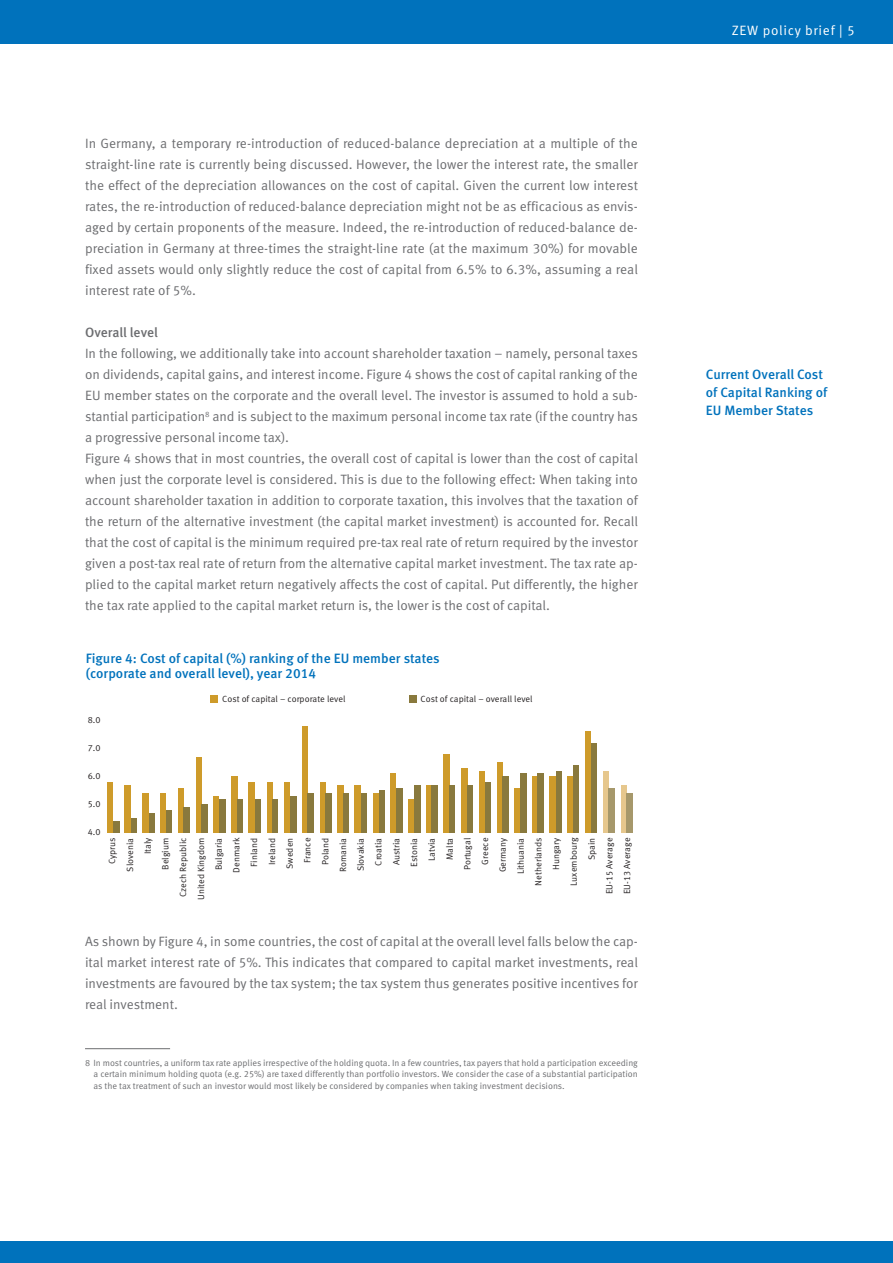
<style>
.page{position:relative;width:893px;height:1263px;background:#fff}
.page>*{position:absolute;margin:0;border:0;box-sizing:border-box;transform-origin:0 0}
.t1{font:13.5px/21px "Meta Pro";letter-spacing:-.005em;color:#6c6d70;text-align:justify}
.t2{font:500 13.5px/18px "Meta Pro";color:#0072bc}
.t3{font:13.5px "Meta Pro";letter-spacing:.05em;color:#fff}
.t4{font:500 13.5px "Meta Pro";letter-spacing:-.005em;color:#6c6d70}
.t5{font:9px/11.2px "Meta Pro";color:#6c6d70;text-align:justify}
.t6{font:9px/17.7px "Meta Pro";color:#231f20;text-align:right}
</style>
<div class="page">
<div style="left:0;top:1242px;width:893px;height:21px;background:#0072bc"></div>
<div style="left:0;top:0;width:893px;height:43px;background:#0072bc"></div>
<div style="left:107px;top:782px;width:6px;height:50px;background:#ce9b2a"></div>
<div style="left:113px;top:821px;width:6px;height:11px;background:#89793d"></div>
<div style="left:125px;top:785px;width:6px;height:47px;background:#ce9b2a"></div>
<div style="left:131px;top:818px;width:6px;height:14px;background:#89793d"></div>
<div style="left:142px;top:793px;width:7px;height:39px;background:#ce9b2a"></div>
<div style="left:149px;top:813px;width:5px;height:19px;background:#89793d"></div>
<div style="left:160px;top:793px;width:6px;height:39px;background:#ce9b2a"></div>
<div style="left:166px;top:810px;width:6px;height:22px;background:#89793d"></div>
<div style="left:178px;top:787px;width:6px;height:45px;background:#ce9b2a"></div>
<div style="left:184px;top:807px;width:6px;height:25px;background:#89793d"></div>
<div style="left:196px;top:757px;width:6px;height:75px;background:#ce9b2a"></div>
<div style="left:202px;top:804px;width:6px;height:28px;background:#89793d"></div>
<div style="left:213px;top:796px;width:6px;height:36px;background:#ce9b2a"></div>
<div style="left:219px;top:799px;width:6px;height:33px;background:#89793d"></div>
<div style="left:231px;top:776px;width:6px;height:56px;background:#ce9b2a"></div>
<div style="left:237px;top:799px;width:6px;height:33px;background:#89793d"></div>
<div style="left:249px;top:782px;width:6px;height:50px;background:#ce9b2a"></div>
<div style="left:255px;top:799px;width:6px;height:33px;background:#89793d"></div>
<div style="left:267px;top:782px;width:5px;height:50px;background:#ce9b2a"></div>
<div style="left:272px;top:799px;width:6px;height:33px;background:#89793d"></div>
<div style="left:284px;top:782px;width:6px;height:50px;background:#ce9b2a"></div>
<div style="left:290px;top:796px;width:6px;height:36px;background:#89793d"></div>
<div style="left:302px;top:726px;width:6px;height:106px;background:#ce9b2a"></div>
<div style="left:308px;top:793px;width:6px;height:39px;background:#89793d"></div>
<div style="left:320px;top:782px;width:5px;height:50px;background:#ce9b2a"></div>
<div style="left:325px;top:793px;width:6px;height:39px;background:#89793d"></div>
<div style="left:337px;top:785px;width:6px;height:47px;background:#ce9b2a"></div>
<div style="left:343px;top:793px;width:6px;height:39px;background:#89793d"></div>
<div style="left:355px;top:785px;width:6px;height:47px;background:#ce9b2a"></div>
<div style="left:361px;top:793px;width:6px;height:39px;background:#89793d"></div>
<div style="left:373px;top:793px;width:6px;height:39px;background:#ce9b2a"></div>
<div style="left:379px;top:790px;width:5px;height:42px;background:#89793d"></div>
<div style="left:391px;top:773px;width:5px;height:59px;background:#ce9b2a"></div>
<div style="left:396px;top:787px;width:6px;height:45px;background:#89793d"></div>
<div style="left:408px;top:799px;width:6px;height:33px;background:#ce9b2a"></div>
<div style="left:414px;top:785px;width:6px;height:47px;background:#89793d"></div>
<div style="left:426px;top:785px;width:6px;height:47px;background:#ce9b2a"></div>
<div style="left:432px;top:785px;width:6px;height:47px;background:#89793d"></div>
<div style="left:443px;top:754px;width:7px;height:78px;background:#ce9b2a"></div>
<div style="left:450px;top:785px;width:5px;height:47px;background:#89793d"></div>
<div style="left:461px;top:768px;width:6px;height:64px;background:#ce9b2a"></div>
<div style="left:467px;top:785px;width:6px;height:47px;background:#89793d"></div>
<div style="left:479px;top:771px;width:6px;height:61px;background:#ce9b2a"></div>
<div style="left:485px;top:782px;width:6px;height:50px;background:#89793d"></div>
<div style="left:497px;top:762px;width:5px;height:70px;background:#ce9b2a"></div>
<div style="left:502px;top:776px;width:7px;height:56px;background:#89793d"></div>
<div style="left:514px;top:787px;width:6px;height:45px;background:#ce9b2a"></div>
<div style="left:520px;top:773px;width:6px;height:59px;background:#89793d"></div>
<div style="left:532px;top:776px;width:6px;height:56px;background:#ce9b2a"></div>
<div style="left:538px;top:773px;width:6px;height:59px;background:#89793d"></div>
<div style="left:550px;top:776px;width:6px;height:56px;background:#ce9b2a"></div>
<div style="left:556px;top:771px;width:6px;height:61px;background:#89793d"></div>
<div style="left:567px;top:776px;width:6px;height:56px;background:#ce9b2a"></div>
<div style="left:573px;top:765px;width:6px;height:67px;background:#89793d"></div>
<div style="left:585px;top:731px;width:6px;height:101px;background:#ce9b2a"></div>
<div style="left:591px;top:742px;width:6px;height:90px;background:#89793d"></div>
<div style="left:603px;top:771px;width:6px;height:61px;background:#e6c78d"></div>
<div style="left:609px;top:787px;width:6px;height:45px;background:#a6986b"></div>
<div style="left:621px;top:785px;width:5px;height:47px;background:#e6c78d"></div>
<div style="left:626px;top:793px;width:6px;height:39px;background:#a6986b"></div>
<div style="left:210px;top:696px;width:8px;height:7px;background:#ce9b2a"></div>
<div style="left:409px;top:696px;width:7px;height:7px;background:#89793d"></div>
<hr style="left:85px;top:1048px;width:85px;height:1px;background:#6c6d70">
<p class="t1" style="left:85px;top:133px;width:554px">In Germany, a temporary re-introduction of reduced-balance depreciation at a multiple of the straight-line rate is currently being discussed. However, the lower the interest rate, the smaller the effect of the depreciation allowances on the cost of capital. Given the current low interest rates, the re-introduction of reduced-balance depreciation might not be as efficacious as envis&shy;aged by certain proponents of the measure. Indeed, the re-introduction of reduced-balance de&shy;preciation in Germany at three-times the straight-line rate (at the maximum 30%) for movable fixed assets would only slightly reduce the cost of capital from 6.5% to 6.3%, assuming a real interest rate of 5%.</p>
<p class="t4" style="left:85px;top:324px;width:74px">Overall level</p>
<p class="t1" style="left:85px;top:343px;width:554px;text-align:left">In the following, we additionally take into account shareholder taxation – namely, personal taxes on dividends, capital gains, and interest income. Figure 4 shows the cost of capital ranking of the EU member states on the corporate and the overall level. The investor is assumed to hold a sub&shy;stantial participation<sup>8</sup> and is subject to the maximum personal income tax rate (if the country has a progressive personal income tax).<br>Figure 4 shows that in most countries, the overall cost of capital is lower than the cost of capital when just the corporate level is considered. This is due to the following effect: When taking into account shareholder taxation in addition to corporate taxation, this involves that the taxation of the return of the alternative investment (the capital market investment) is accounted for. Recall that the cost of capital is the minimum required pre-tax real rate of return required by the investor given a post-tax real rate of return from the alternative capital market investment. The tax rate ap&shy;plied to the capital market return negatively affects the cost of capital. Put differently, the higher the tax rate applied to the capital market return is, the lower is the cost of capital.</p>
<p class="t2" style="left:86px;top:651px;width:355px;line-height:15px">Figure 4: Cost of capital (%) ranking of the EU member states (corporate and overall level), year 2014</p>
<p class="t6" style="left:88px;top:711px;width:14px">8.0</p>
<p class="t6" style="left:88px;top:739px;width:14px">7.0</p>
<p class="t6" style="left:88px;top:767px;width:14px">6.0</p>
<p class="t6" style="left:88px;top:795px;width:14px">5.0</p>
<p class="t6" style="left:88px;top:824px;width:14px">4.0</p>
<p class="t6" style="left:222px;top:691px;width:125px">Cost of capital – corporate level</p>
<p class="t6" style="left:421px;top:691px;width:114px">Cost of capital – overall level</p>
<p class="t6" style="left:104px;top:900px;width:64px;rotate:-90deg">Cyprus<br>Slovenia<br>Italy<br>Belgium<br>Czech Republic<br>United Kingdom<br>Bulgaria<br>Denmark<br>Finland<br>Ireland<br>Sweden<br>France<br>Poland<br>Romania<br>Slovakia<br>Croatia<br>Austria<br>Estonia<br>Latvia<br>Malta<br>Portugal<br>Greece<br>Germany<br>Lithuania<br>Netherlands<br>Hungary<br>Luxembourg<br>Spain<br>EU-15 Average<br>EU-13 Average</p>
<p class="t1" style="left:85px;top:931px;width:554px">As shown by Figure 4, in some countries, the cost of capital at the overall level falls below the cap&shy;ital market interest rate of 5%. This indicates that compared to capital market investments, real investments are favoured by the tax system; the tax system thus generates positive incentives for real investment.</p>
<p class="t5" style="left:94px;top:1057px;width:546px;text-indent:-9px">8 In most countries, a uniform tax rate applies irrespective of the holding quota. In a few countries, tax payers that hold a participation exceeding a certain minimum holding quota (e.g. 25%) are taxed differently than portfolio investors. We consider the case of a substantial participation as the tax treatment of such an investor would most likely be considered by companies when taking investment decisions.</p>
<p class="t3" style="left:739px;top:21px;width:117px">ZEWpolicybrief | 3</p>
<p class="t3" style="left:732px;top:21px;width:70px">ZEW policy</p>
<p class="t3" style="left:847px;top:21px;width:9px">5</p>
<p class="t2" style="left:706px;top:366px;width:123px">Current Overall Cost of Capital Ranking of<br>EU Member States</p>
</div>
